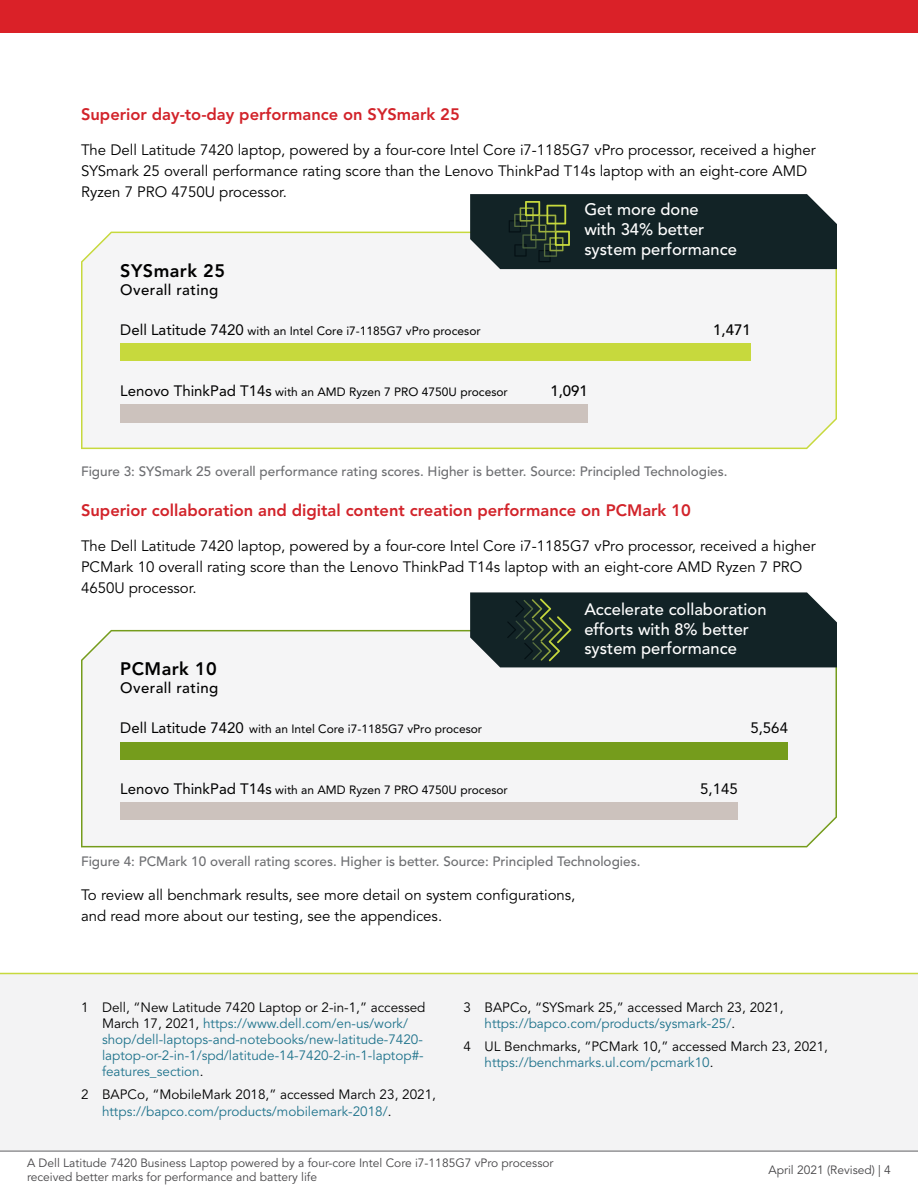
<style>
.page{position:relative;width:918px;height:1188px;background:#fff}
.page>*{position:absolute;margin:0;border:0;box-sizing:border-box;transform-origin:0 0}
.t1{font:800 18px "Avenir LT Pro";letter-spacing:.025em;color:#000}
.t2{font:800 16.5px "Avenir LT Pro";color:#d2232a}
.t3{font:500 16.5px/19.8px "Avenir LT Pro";color:#fff}
.t4{font:15px/21px "Avenir LT Pro";color:#000}
.t5{font:15px "Avenir LT Pro";color:#000}
.t6{font:500 15px "Avenir LT Pro";letter-spacing:.025em;color:#000}
.t7{font:13.5px/16.2px "Avenir LT Pro";color:#000}
.t8{font:13.5px/16.2px "Avenir LT Pro";color:#1f738c}
.t9{font:500 13.5px "Avenir LT Pro";color:#6d6e71}
.t10{font:12px/14.4px "Avenir LT Pro";color:#464547}
.t11{font:12px "Avenir LT Pro";color:#000}
.s1{color:#000}
.s2{color:#1f738c}
</style>
<div class="page">
<div style="left:0;top:973px;width:918px;height:178px;background:#f3f3f4"></div>
<hr style="left:0;top:973px;width:918px;height:1px;background:#c7d93d">
<div style="left:81px;top:232px;width:756px;height:217px;background:#f5f5f6"></div>
<div style="left:120px;top:343px;width:631px;height:18px;background:#c7d93d"></div>
<div style="left:120px;top:404px;width:468px;height:18px;background:#ccc2bd"></div>
<div style="left:81px;top:630px;width:756px;height:217px;background:#f5f5f6"></div>
<div style="left:120px;top:742px;width:668px;height:18px;background:#759c1c"></div>
<div style="left:120px;top:802px;width:618px;height:18px;background:#ccc2bd"></div>
<svg style="left:470px;top:194px;width:367px;height:75px;background:#1d2e2d"></svg>
<svg style="left:470px;top:592px;width:367px;height:75px;background:#1d2d2e"></svg>
<hr style="left:0;top:1151px;width:918px;height:1px;background:#616264">
<div style="left:0;top:0;width:918px;height:32px;background:#da2128"></div>
<p class="t2" style="left:81px;top:105px;width:380px">Superior day-to-day performance on SYSmark 25</p>
<p class="t4" style="left:81px;top:140px;width:736px">The Dell Latitude 7420 laptop, powered by a four-core Intel Core i7-1185G7 vPro processor, received a higher<br>SYSmark 25 overall performance rating score than the Lenovo ThinkPad T14s laptop with an eight-core AMD<br>Ryzen 7 PRO 4750U processor.</p>
<p class="t3" style="left:584px;top:200px;width:154px">Get more done<br>with 34% better system performance</p>
<p class="t1" style="left:120px;top:260px;width:106px">SYSmark 25</p>
<p class="t6" style="left:120px;top:281px;width:99px">Overall rating</p>
<p class="t5" style="left:120px;top:320px;width:125px">Dell Latitude 7420</p>
<p class="t6" style="left:713px;top:321px;width:39px">1,471</p>
<p class="t11" style="left:248px;top:323px;width:235px">with an Intel Core i7-1185G7 vPro procesor</p>
<p class="t5" style="left:120px;top:381px;width:153px">Lenovo ThinkPad T14s</p>
<p class="t6" style="left:550px;top:381px;width:39px">1,091</p>
<p class="t11" style="left:275px;top:384px;width:234px">with an AMD Ryzen 7 PRO 4750U procesor</p>
<p class="t9" style="left:81px;top:464px;width:648px">Figure 3: SYSmark 25 overall performance rating scores. Higher is better. Source: Principled Technologies.</p>
<p class="t2" style="left:81px;top:501px;width:611px">Superior collaboration and digital content creation performance on PCMark 10</p>
<p class="t4" style="left:81px;top:536px;width:736px">The Dell Latitude 7420 laptop, powered by a four-core Intel Core i7-1185G7 vPro processor, received a higher<br>PCMark 10 overall rating score than the Lenovo ThinkPad T14s laptop with an eight-core AMD Ryzen 7 PRO<br>4650U processor.</p>
<p class="t3" style="left:584px;top:600px;width:184px">Accelerate collaboration efforts with 8% better system performance</p>
<p class="t1" style="left:120px;top:658px;width:98px">PCMark 10</p>
<p class="t6" style="left:120px;top:679px;width:99px">Overall rating</p>
<p class="t5" style="left:120px;top:719px;width:125px">Dell Latitude 7420</p>
<p class="t5" style="left:750px;top:719px;width:39px">5,564</p>
<p class="t11" style="left:249px;top:722px;width:235px">with an Intel Core i7-1185G7 vPro procesor</p>
<p class="t5" style="left:120px;top:780px;width:153px">Lenovo ThinkPad T14s</p>
<p class="t5" style="left:700px;top:780px;width:39px">5,145</p>
<p class="t11" style="left:275px;top:782px;width:234px">with an AMD Ryzen 7 PRO 4750U procesor</p>
<p class="t9" style="left:81px;top:853px;width:561px">Figure 4: PCMark 10 overall rating scores. Higher is better. Source: Principled Technologies.</p>
<p class="t4" style="left:81px;top:885px;width:496px">To review all benchmark results, see more detail on system configurations, and read more about our testing, see the appendices.</p>
<p class="t8" style="left:102px;top:999px;width:325px;text-indent:-21px"><span class="s1">1 Dell, “New Latitude 7420 Laptop or 2-in-1,” accessed March 17, 2021,</span> https://www.dell.com/en-us/work/ shop/dell-laptops-and-notebooks/new-latitude-7420- laptop-or-2-in-1/spd/latitude-14-7420-2-in-1-laptop#- features_section<span class="s1">.</span></p>
<p class="t7" style="left:102px;top:1087px;width:335px;text-indent:-21px">2 BAPCo, “MobileMark 2018,” accessed March 23, 2021, <span class="s2">https://bapco.com/products/mobilemark-2018/</span>.</p>
<p class="t7" style="left:485px;top:999px;width:300px;text-indent:-21px">3 BAPCo, “SYSmark 25,” accessed March 23, 2021, <span class="s2">https://bapco.com/products/sysmark-25/</span>.</p>
<p class="t7" style="left:485px;top:1038px;width:345px;text-indent:-21px">4 UL Benchmarks, “PCMark 10,” accessed March 23, 2021, <span class="s2">https://benchmarks.ul.com/pcmark10</span>.</p>
<p class="t10" style="left:27px;top:1156px;width:528px">A Dell Latitude 7420 Business Laptop powered by a four-core Intel Core i7-1185G7 vPro processor received better marks for performance and battery life</p>
<p class="t10" style="left:769px;top:1163px;width:124px">April 2021 (Revised) | 4</p>
</div>
